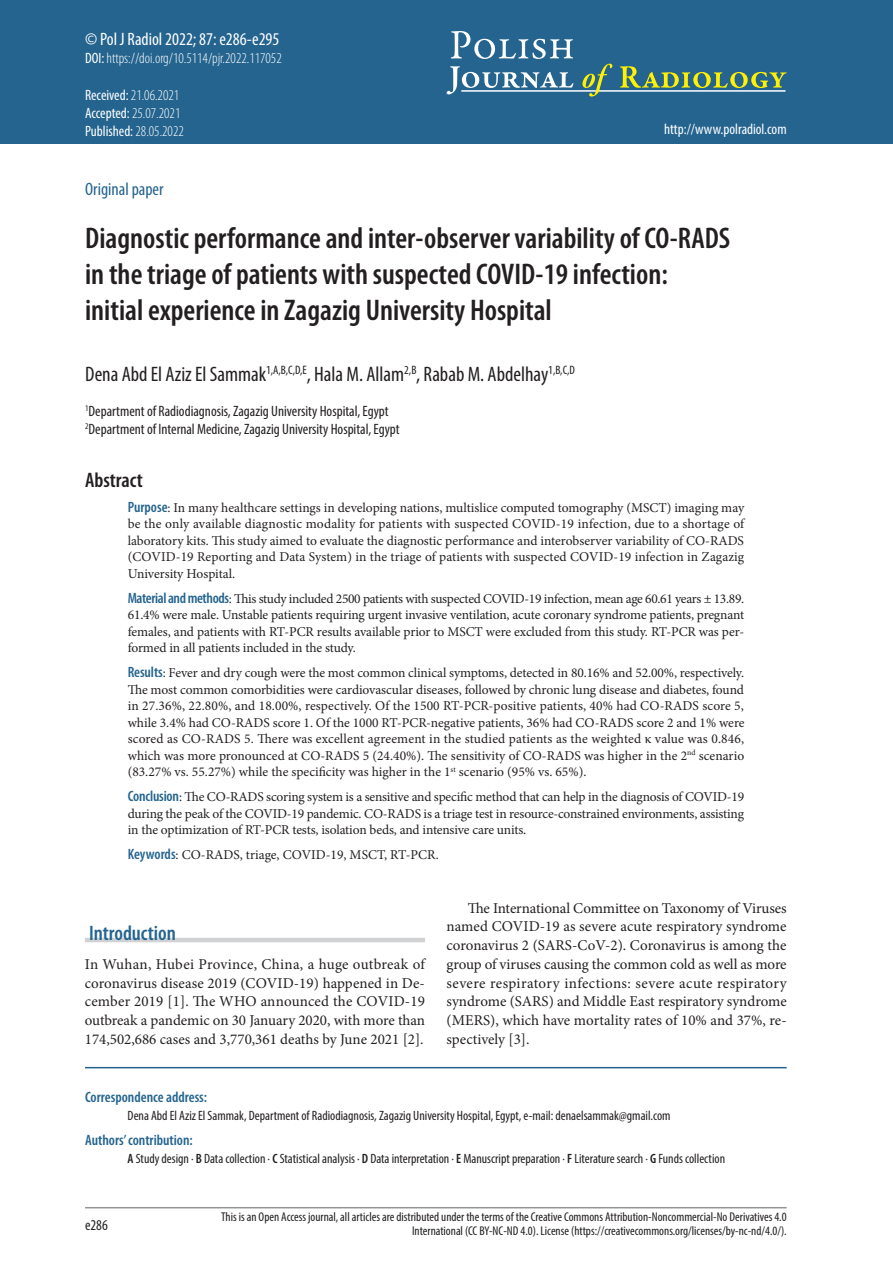
<style>
.page{position:relative;width:893px;height:1263px;background:#fff}
.page>*{position:absolute;margin:0;border:0;box-sizing:border-box;transform-origin:0 0}
.t1{font:600 condensed 30px/36px "Myriad Pro";color:#231f20}
.t2{font:condensed 21px "Myriad Pro";color:#231f20}
.t3{font:600 condensed 21px "Myriad Pro";color:#24648f}
.t4{font:600 condensed 21px "Myriad Pro";color:#231f20}
.t5{font:condensed 18px "Myriad Pro";color:#fff}
.t6{font:condensed 18px "Myriad Pro";color:#24648f}
.t7{font:15px/18.8px "Minion Pro";color:#231f20;text-align:justify}
.t8{font:condensed 15px/18px "Myriad Pro";color:#231f20}
.t9{font:300 condensed 15px/18px "Myriad Pro";color:#fff}
.t10{font:600 condensed 15px "Myriad Pro";color:#24648f}
.t11{font:condensed 15px "Myriad Pro";color:#fff}
.t12{font:13.5px/16.5px "Minion Pro";letter-spacing:-.005em;color:#231f20;text-align:justify}
.t13{font:condensed 13.5px "Myriad Pro";color:#231f20}
.t14{font:condensed 12.75px/14.2px "Myriad Pro";color:#231f20;text-align:right}
.s1{font-weight:400}
.s2{font-family:"Myriad Pro";font-weight:600;font-stretch:condensed;font-size:15px;color:#24648f}
.s3{font-weight:600}
</style>
<div class="page">
<hr style="left:85px;top:1207px;width:702px;height:1px;background:#939598">
<div style="left:0;top:0;width:893px;height:144px;background:#24648f"></div>
<svg style="left:451px;top:31px;width:122px;height:28px"></svg>
<svg style="left:446px;top:66px;width:127px;height:28px"></svg>
<hr style="left:461px;top:90px;width:324px;height:2px;background:#fff">
<svg style="left:582px;top:64px;width:30px;height:33px"></svg>
<svg style="left:620px;top:66px;width:167px;height:22px"></svg>
<hr style="left:85px;top:1067px;width:702px;height:1px;background:#24648f">
<hr style="left:85px;top:938px;width:340px;height:4px;background:#d1d2d4">
<h3 class="t5" style="left:85px;top:28px;width:196px">© Pol J Radiol 2022; 87: e286-e295</h3>
<p class="t9" style="left:85px;top:48px;width:198px"><span class="s1">DOI:</span> https://doi.org/10.5114/pjr.2022.117052</p>
<p class="t9" style="left:85px;top:86px;width:100px"><span class="s1">Received:</span> 21.06.2021<br><span class="s1">Accepted:</span> 25.07.2021<br><span class="s1">Published:</span> 28.05.2022</p>
<p class="t11" style="left:664px;top:120px;width:124px">http://www.polradiol.com</p>
<h3 class="t6" style="left:85px;top:178px;width:80px">Original paper</h3>
<h1 class="t1" style="left:85px;top:219px;width:647px">Diagnostic performance and inter-observer variability of CO-RADS in the triage of patients with suspected COVID-19 infection: initial experience in Zagazig University Hospital</h1>
<h2 class="t2" style="left:85px;top:361px;width:491px">Dena Abd El Aziz El Sammak<sup>1,A,B,C,D,E</sup>, Hala M. Allam<sup>2,B</sup>, Rabab M. Abdelhay<sup>1,B,C,D</sup></h2>
<p class="t8" style="left:85px;top:402px;width:316px"><sup>1</sup>Department of Radiodiagnosis, Zagazig University Hospital, Egypt<br><sup>2</sup>Department of Internal Medicine, Zagazig University Hospital, Egypt</p>
<h2 class="t4" style="left:85px;top:467px;width:59px">Abstract</h2>
<p class="t12" style="left:128px;top:499px;width:618px"><span class="s2">Purpose</span>: In many healthcare settings in developing nations, multislice computed tomography (MSCT) imaging may be the only available diagnostic modality for patients with suspected COVID-19 infection, due to a shortage of laboratory kits. This study aimed to evaluate the diagnostic performance and interobserver variability of CO-RADS (COVID-19 Reporting and Data System) in the triage of patients with suspected COVID-19 infection in Zagazig University Hospital.</p>
<p class="t12" style="left:128px;top:590px;width:618px"><span class="s2">Material and methods</span>: This study included 2500 patients with suspected COVID-19 infection, mean age 60.61 years ± 13.89.<br>61.4% were male. Unstable patients requiring urgent invasive ventilation, acute coronary syndrome patients, pregnant females, and patients with RT-PCR results available prior to MSCT were excluded from this study. RT-PCR was per&shy;formed in all patients included in the study.</p>
<p class="t12" style="left:128px;top:665px;width:618px"><span class="s2">Results</span>: Fever and dry cough were the most common clinical symptoms, detected in 80.16% and 52.00%, respectively.<br>The most common comorbidities were cardiovascular diseases, followed by chronic lung disease and diabetes, found in 27.36%, 22.80%, and 18.00%, respectively. Of the 1500 RT-PCR-positive patients, 40% had CO-RADS score 5, while 3.4% had CO-RADS score 1. Of the 1000 RT-PCR-negative patients, 36% had CO-RADS score 2 and 1% were scored as CO-RADS 5. There was excellent agreement in the studied patients as the weighted κ value was 0.846, which was more pronounced at CO-RADS 5 (24.40%). The sensitivity of CO-RADS was higher in the 2<sup>nd</sup> scenario (83.27% vs. 55.27%) while the specificity was higher in the 1<sup>st</sup> scenario (95% vs. 65%).</p>
<p class="t12" style="left:128px;top:789px;width:618px"><span class="s2">Conclusion</span>: The CO-RADS scoring system is a sensitive and specific method that can help in the diagnosis of COVID-19 during the peak of the COVID-19 pandemic. CO-RADS is a triage test in resource-constrained environments, assisting in the optimization of RT-PCR tests, isolation beds, and intensive care units.</p>
<p class="t12" style="left:128px;top:847px;width:313px"><span class="s2">Keywords</span>: CO-RADS, triage, COVID-19, MSCT, RT-PCR.</p>
<h2 class="t3" style="left:89px;top:920px;width:88px">Introduction</h2>
<p class="t7" style="left:85px;top:955px;width:342px">In Wuhan, Hubei Province, China, a huge outbreak of coronavirus disease 2019 (COVID-19) happened in De&shy;cember 2019 [1]. The WHO announced the COVID-19 outbreak a pandemic on 30 January 2020, with more than 174,502,686 cases and 3,770,361 deaths by June 2021 [2].</p>
<p class="t7" style="left:446px;top:898px;width:342px;text-indent:21px">The International Committee on Taxonomy of Viruses named COVID-19 as severe acute respiratory syndrome coronavirus 2 (SARS-CoV-2). Coronavirus is among the group of viruses causing the common cold as well as more severe respiratory infections: severe acute respiratory syndrome (SARS) and Middle East respiratory syndrome (MERS), which have mortality rates of 10% and 37%, re&shy;spectively [3].</p>
<p class="t10" style="left:85px;top:1088px;width:124px">Correspondence address:</p>
<p class="t13" style="left:128px;top:1108px;width:545px">Dena Abd El Aziz El Sammak, Department of Radiodiagnosis, Zagazig University Hospital, Egypt, e-mail: denaelsammak@gmail.com</p>
<p class="t10" style="left:85px;top:1131px;width:109px">Authors’ contribution:</p>
<p class="t13" style="left:128px;top:1151px;width:599px"><span class="s3">A</span> Study design ∙ <span class="s3">B</span> Data collection ∙ <span class="s3">C</span> Statistical analysis ∙ <span class="s3">D</span> Data interpretation ∙ <span class="s3">E</span> Manuscript preparation ∙ <span class="s3">F</span> Literature search ∙ <span class="s3">G</span> Funds collection</p>
<p class="t8" style="left:85px;top:1216px;width:24px">e286</p>
<p class="t14" style="left:221px;top:1209px;width:567px">This is an Open Access journal, all articles are distributed under the terms of the Creative Commons Attribution-Noncommercial-No Derivatives 4.0<br>International (CC BY-NC-ND 4.0). License (https://creativecommons.org/licenses/by-nc-nd/4.0/).</p>
</div>
